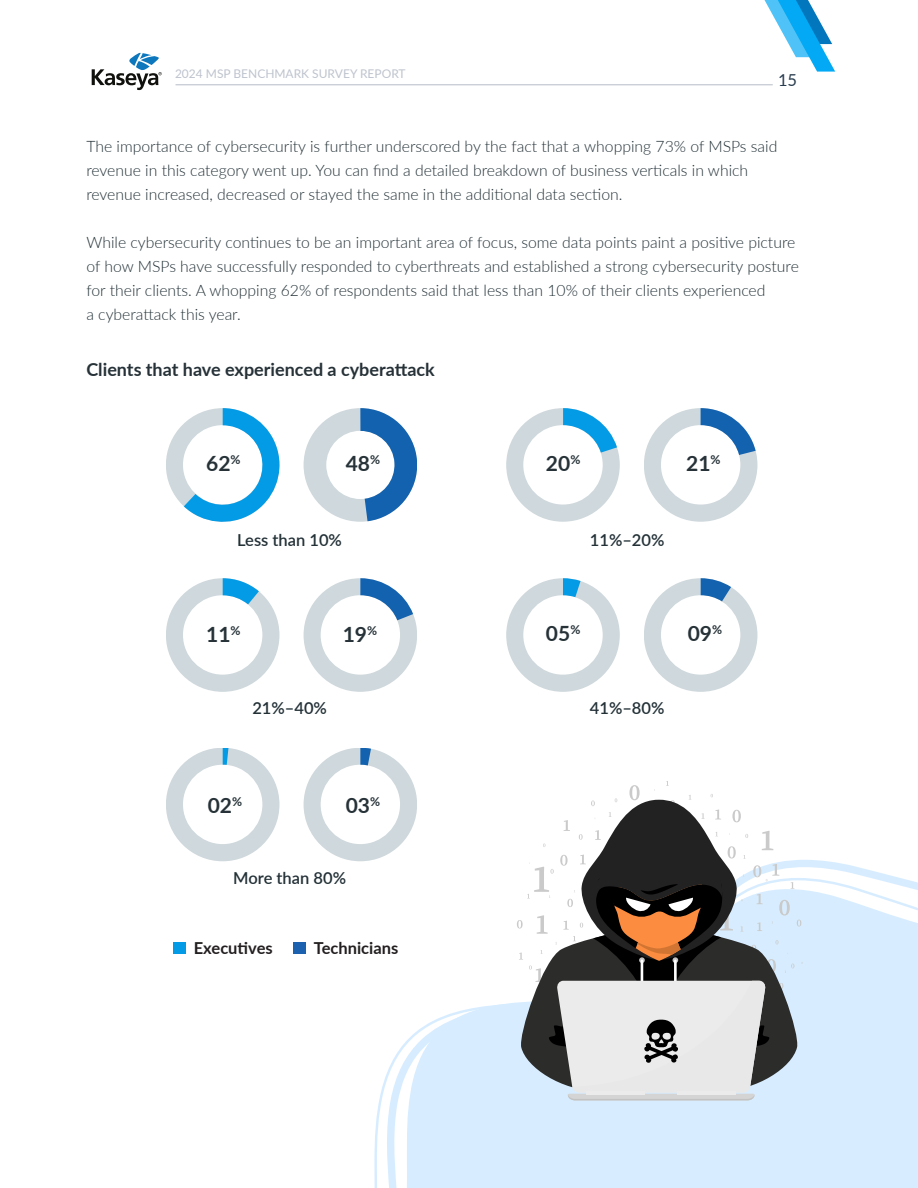
<style>
.page{position:relative;width:918px;height:1188px;background:#fff}
.page>*{position:absolute;margin:0;border:0;box-sizing:border-box;transform-origin:0 0}
.t1{font:700 21px "Lato";color:#263238}
.t2{font:700 18px "Lato";color:#263238}
.t3{font:600 16.5px "Lato";color:#233137}
.t4{font:700 16.5px "Lato";color:#231f20}
.t5{font:16.5px "Lato";color:#2a3d50}
.t6{font:300 15.75px/24px "Lato";color:#233137}
.t7{font:12px "Lato";color:#bec3cd}
</style>
<div class="page">
<svg style="left:765px;top:0;width:70px;height:72px"></svg>
<hr style="left:176px;top:84px;width:597px;height:1px;background:#bec3cd">
<svg style="left:92px;top:53px;width:70px;height:37px"></svg>
<svg style="left:357px;top:860px;width:561px;height:23px"></svg>
<svg style="left:374px;top:883px;width:544px;height:305px;fill:#d7edff"></svg>
<svg style="left:166px;top:424px;width:18px;height:83px"></svg>
<svg style="left:184px;top:408px;width:95px;height:114px"></svg>
<svg style="left:304px;top:408px;width:65px;height:114px"></svg>
<svg style="left:360px;top:408px;width:57px;height:113px"></svg>
<svg style="left:506px;top:408px;width:114px;height:114px"></svg>
<svg style="left:563px;top:408px;width:54px;height:45px"></svg>
<svg style="left:644px;top:408px;width:113px;height:114px"></svg>
<svg style="left:701px;top:408px;width:55px;height:47px"></svg>
<svg style="left:166px;top:578px;width:113px;height:114px"></svg>
<svg style="left:223px;top:578px;width:36px;height:26px"></svg>
<svg style="left:304px;top:578px;width:113px;height:114px"></svg>
<svg style="left:360px;top:578px;width:53px;height:42px"></svg>
<svg style="left:506px;top:578px;width:114px;height:114px"></svg>
<svg style="left:563px;top:578px;width:18px;height:19px"></svg>
<svg style="left:644px;top:578px;width:113px;height:114px"></svg>
<svg style="left:701px;top:578px;width:30px;height:23px"></svg>
<svg style="left:166px;top:748px;width:113px;height:113px"></svg>
<div style="left:223px;top:748px;width:5px;height:17px;background:#039be5"></div>
<svg style="left:304px;top:748px;width:113px;height:113px"></svg>
<div style="left:360px;top:748px;width:11px;height:17px;background:#1262af"></div>
<div style="left:173px;top:942px;width:13px;height:12px;background:#039be5"></div>
<div style="left:293px;top:942px;width:13px;height:12px;background:#1c61af"></div>
<svg style="left:517px;top:781px;width:286px;height:319px"></svg>
<hr style="left:586px;top:1091px;width:59px;height:4px;background:#ebebeb">
<hr style="left:678px;top:1091px;width:58px;height:4px;background:#ebebeb">
<p class="t7" style="left:175px;top:65px;width:232px">2024 MSP BENCHMARK SURVEY REPORT</p>
<p class="t5" style="left:778px;top:68px;width:21px">15</p>
<p class="t6" style="left:86px;top:134px;width:693px">The importance of cybersecurity is further underscored by the fact that a whopping 73% of MSPs said revenue in this category went up. You can find a detailed breakdown of business verticals in which</p>
<p class="t6" style="left:86px;top:182px;width:538px">revenue increased, decreased or stayed the same in the additional data section.</p>
<p class="t6" style="left:86px;top:230px;width:714px">While cybersecurity continues to be an important area of focus, some data points paint a positive picture of how MSPs have successfully responded to cyberthreats and established a strong cybersecurity posture for their clients. A whopping 62% of respondents said that less than 10% of their clients experienced</p>
<p class="t6" style="left:86px;top:302px;width:156px">a cyberattack this year.</p>
<p class="t2" style="left:86px;top:356px;width:350px">Clients that have experienced a cyberattack</p>
<p class="t1" style="left:206px;top:448px;width:36px">62<sup>%</sup></p>
<p class="t1" style="left:346px;top:448px;width:36px">48<sup>%</sup></p>
<p class="t1" style="left:546px;top:448px;width:36px">20<sup>%</sup></p>
<p class="t1" style="left:686px;top:448px;width:36px">21<sup>%</sup></p>
<p class="t3" style="left:237px;top:528px;width:106px">Less than 10%</p>
<p class="t3" style="left:590px;top:528px;width:76px">11%–20%</p>
<p class="t1" style="left:206px;top:619px;width:36px">11<sup>%</sup></p>
<p class="t1" style="left:546px;top:618px;width:36px">05<sup>%</sup></p>
<p class="t1" style="left:343px;top:619px;width:36px">19<sup>%</sup></p>
<p class="t1" style="left:688px;top:618px;width:36px">09<sup>%</sup></p>
<p class="t3" style="left:252px;top:696px;width:76px">21%–40%</p>
<p class="t1" style="left:208px;top:790px;width:36px">02<sup>%</sup></p>
<p class="t1" style="left:346px;top:790px;width:36px">03<sup>%</sup></p>
<p class="t3" style="left:233px;top:866px;width:114px">More than 80%</p>
<p class="t4" style="left:194px;top:936px;width:80px">Executives</p>
<p class="t4" style="left:314px;top:936px;width:86px">Technicians</p>
<p class="t3" style="left:590px;top:696px;width:76px">41%–80%</p>
</div>
